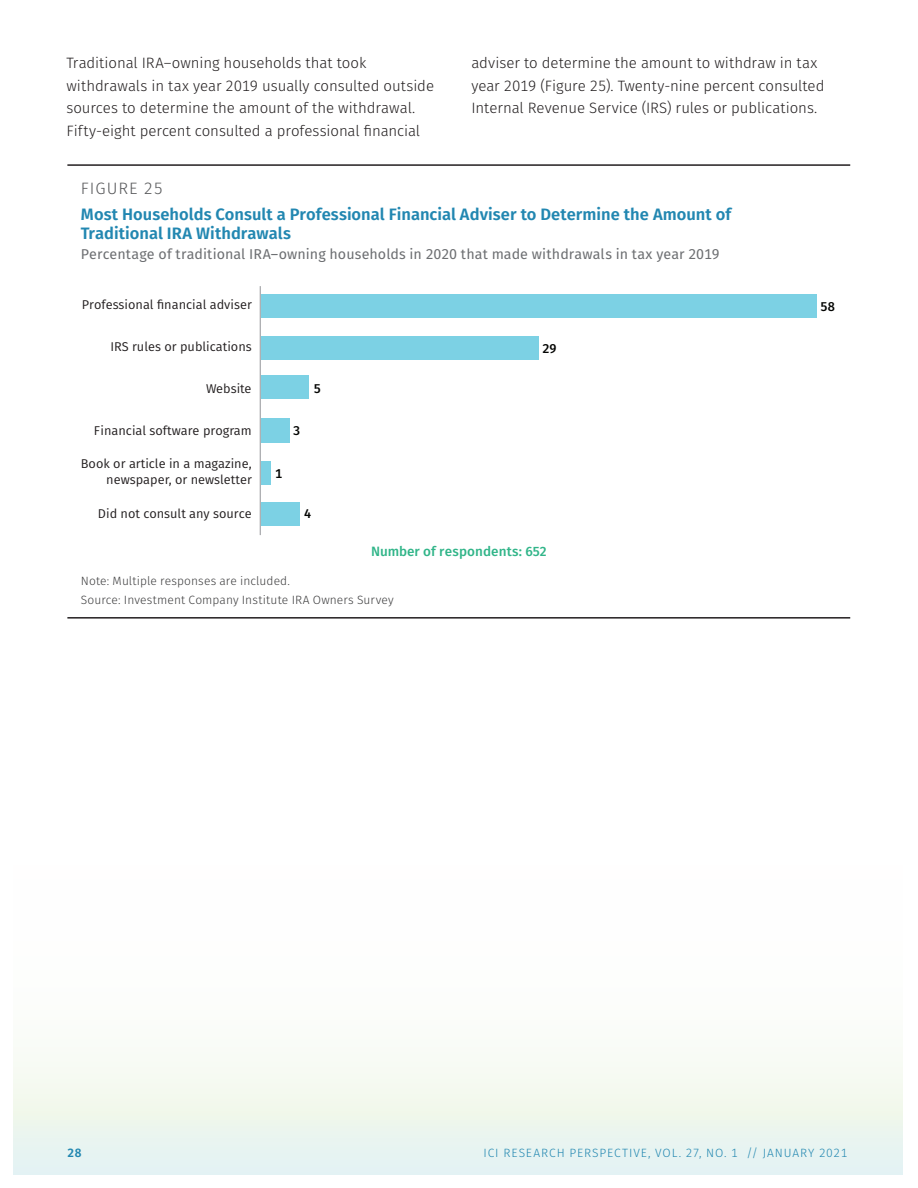
<style>
.page{position:relative;width:918px;height:1188px;background:#fff}
.page>*{position:absolute;margin:0;border:0;box-sizing:border-box;transform-origin:0 0}
.Figure_heading{font:600 16.5px/19.5px "Fira Sans";color:#2287b1}
.Figure_number{font:300 16.5px "Fira Sans";letter-spacing:.055em;color:#57585a}
.Text{font:300 15px/22.5px "Fira Sans";letter-spacing:-.005em;color:#231f20}
.Figure_heading_secon{font:14.25px "Fira Sans";letter-spacing:.005em;color:#6d6f72}
.t1{font:500 13.5px "Fira Sans";letter-spacing:.01em;color:#31b589}
.t2{font:12.75px/15.3px "Fira Sans";color:#231f20;text-align:right}
.t3{font:500 12.75px "Fira Sans";color:#040503}
.Figure_footnote{font:300 12px "Fira Sans";letter-spacing:.01em;color:#3e3e3f}
.t4{font:300 12px "Fira Sans";letter-spacing:.075em;color:#2287b1}
.t5{font:600 12px "Fira Sans";color:#2287b1}
</style>
<div class="page">
<div style="left:14px;top:745px;width:889px;height:430px;background:linear-gradient(to bottom,#fff,#eef6f0)"></div>
<hr style="left:67px;top:164px;width:783px;height:2px;background:#231f20">
<hr style="left:67px;top:617px;width:783px;height:2px;background:#231f20">
<hr style="left:260px;top:286px;width:1px;height:249px;background:#939598">
<div style="left:261px;top:502px;width:39px;height:24px;background:#7cd1e4"></div>
<div style="left:261px;top:461px;width:10px;height:24px;background:#7cd1e4"></div>
<div style="left:261px;top:419px;width:29px;height:24px;background:#7cd1e4"></div>
<div style="left:261px;top:375px;width:48px;height:24px;background:#7cd1e4"></div>
<div style="left:261px;top:336px;width:278px;height:24px;background:#7cd1e4"></div>
<div style="left:261px;top:294px;width:555px;height:24px;background:#7cd1e4"></div>
<p class="Text" style="left:66px;top:51px;width:369px">Traditional IRA–owning households that took withdrawals in tax year 2019 usually consulted outside sources to determine the amount of the withdrawal.<br>Fifty-eight percent consulted a professional financial</p>
<p class="Text" style="left:471px;top:51px;width:355px">adviser to determine the amount to withdraw in tax year 2019 (Figure 25). Twenty-nine percent consulted<br>Internal Revenue Service (IRS) rules or publications.</p>
<p class="Figure_number" style="left:81px;top:177px;width:84px">FIGURE 25</p>
<p class="Figure_heading" style="left:81px;top:203px;width:652px">Most Households Consult a Professional Financial Adviser to Determine the Amount of<br>Traditional IRA Withdrawals</p>
<p class="Figure_heading_secon" style="left:81px;top:243px;width:640px">Percentage of traditional IRA–owning households in 2020 that made withdrawals in tax year 2019</p>
<p class="t2" style="left:82px;top:297px;width:172px">Professional financial adviser</p>
<p class="t2" style="left:110px;top:339px;width:143px">IRS rules or publications</p>
<p class="t2" style="left:206px;top:380px;width:47px">Website</p>
<p class="t2" style="left:94px;top:422px;width:159px">Financial software program</p>
<p class="t2" style="left:81px;top:456px;width:172px">Book or article in a magazine, newspaper, or newsletter</p>
<p class="t2" style="left:98px;top:506px;width:155px">Did not consult any source</p>
<p class="t3" style="left:304px;top:504px;width:9px">4</p>
<p class="t3" style="left:542px;top:339px;width:16px">29</p>
<p class="t3" style="left:314px;top:378px;width:9px">5</p>
<p class="t3" style="left:293px;top:420px;width:9px">3</p>
<p class="t3" style="left:275px;top:463px;width:9px">1</p>
<p class="t1" style="left:371px;top:540px;width:177px">Number of respondents: 652</p>
<p class="Figure_footnote" style="left:81px;top:572px;width:211px">Note: Multiple responses are included.</p>
<p class="Figure_footnote" style="left:81px;top:592px;width:314px">Source: Investment Company Institute IRA Owners Survey</p>
<p class="t3" style="left:821px;top:297px;width:16px">58</p>
<p class="t5" style="left:68px;top:1142px;width:16px">28</p>
<p class="t4" style="left:484px;top:1144px;width:365px">ICI RESEARCH PERSPECTIVE, VOL. 27, NO. 1 // JANUARY 2021</p>
</div>
